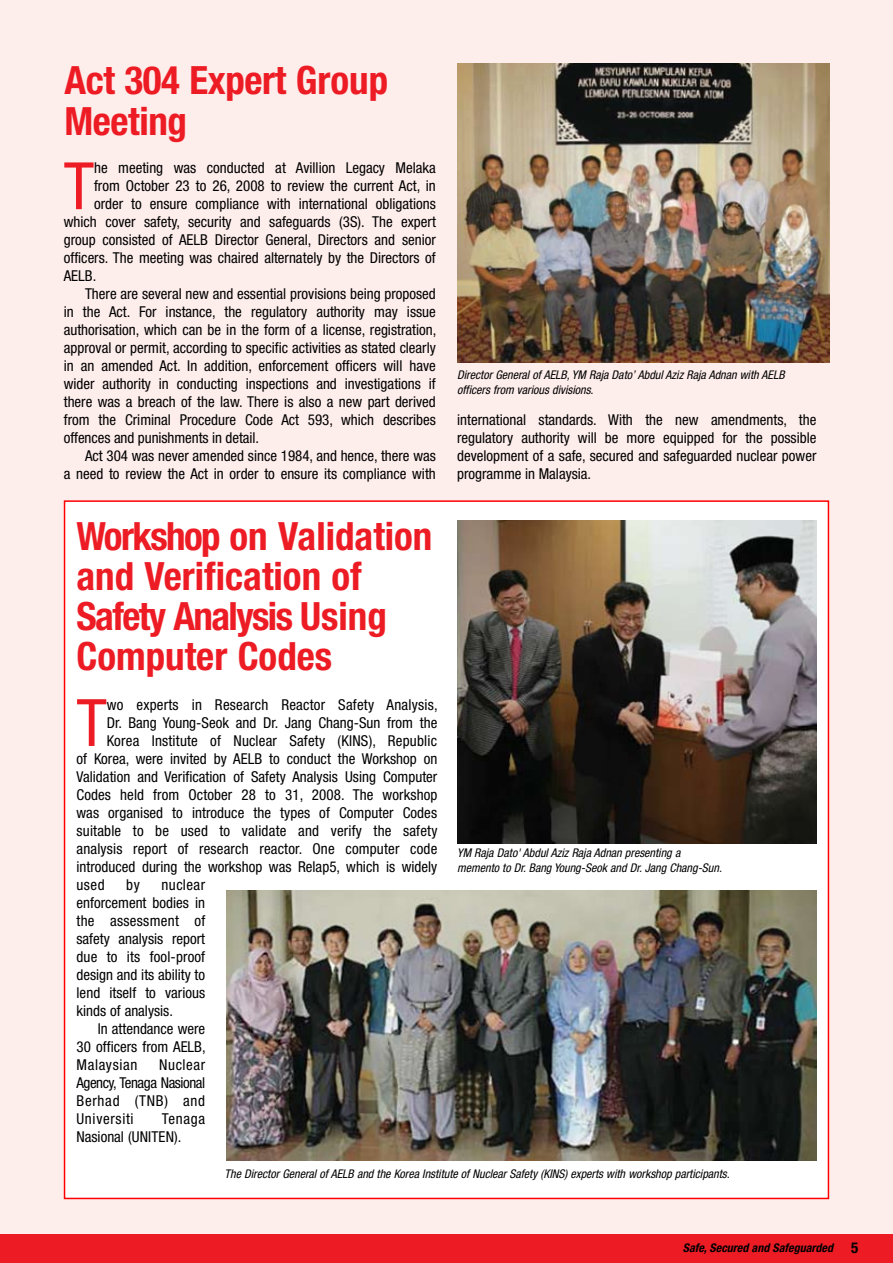
<style>
.page{position:relative;width:893px;height:1263px;background:#fff}
.page>*{position:absolute;margin:0;border:0;box-sizing:border-box;transform-origin:0 0}
.t1{font:condensed 65.4px "Helvetica Neue";color:#ed1c24}
.t2{font:700 condensed 39px/39.8px "Helvetica Neue";color:#ed1c24}
.t3{font:condensed 15px/18px "Helvetica Neue";color:#000;text-align:justify}
.t4{font:italic condensed 12px/15px "Helvetica Neue";color:#000}
.t5{font:italic 700 condensed 12px "Helvetica Neue";color:#000}
.s1{font-style:normal;font-size:15px}
</style>
<div class="page">
<div style="left:0;top:1233px;width:893px;height:30px;background:#ed1c24"></div>
<div style="left:0;top:0;width:893px;height:1234px;background:#fdedeb"></div>
<div style="left:64px;top:500px;width:765px;height:699px;background:#fff;border:2px solid #f00"></div>
<img style="left:457px;top:64px;width:372px;height:298px">
<img style="left:457px;top:520px;width:359px;height:323px">
<img style="left:226px;top:890px;width:590px;height:271px">
<h2 class="t2" style="left:64px;top:59px;width:325px;line-height:40.5px">Act 304 Expert Group<br>Meeting</h2>
<h1 class="t1" style="left:64px;top:148px;width:32px">T</h1>
<p class="t3" style="left:94px;top:159px;width:343px">he meeting was conducted at Avillion Legacy Melaka</p>
<p class="t3" style="left:94px;top:177px;width:343px">from October 23 to 26, 2008 to review the current Act, in</p>
<p class="t3" style="left:94px;top:195px;width:343px">order to ensure compliance with international obligations</p>
<p class="t3" style="left:64px;top:213px;width:374px">which cover safety, security and safeguards (3S). The expert</p>
<p class="t3" style="left:64px;top:231px;width:374px">group consisted of AELB Director General, Directors and senior</p>
<p class="t3" style="left:64px;top:249px;width:374px">officers. The meeting was chaired alternately by the Directors of</p>
<p class="t3" style="left:64px;top:267px;width:34px">AELB.</p>
<p class="t3" style="left:85px;top:285px;width:352px">There are several new and essential provisions being proposed</p>
<p class="t3" style="left:64px;top:303px;width:374px">in the Act. For instance, the regulatory authority may issue</p>
<p class="t3" style="left:64px;top:321px;width:374px">authorisation, which can be in the form of a license, registration,</p>
<p class="t3" style="left:64px;top:339px;width:373px">approval or permit, according to specific activities as stated clearly</p>
<p class="t3" style="left:64px;top:357px;width:374px">in an amended Act. In addition, enforcement officers will have</p>
<p class="t3" style="left:64px;top:375px;width:374px">wider authority in conducting inspections and investigations if</p>
<p class="t3" style="left:64px;top:393px;width:374px">there was a breach of the law. There is also a new part derived</p>
<p class="t3" style="left:64px;top:411px;width:374px">from the Criminal Procedure Code Act 593, which describes</p>
<p class="t3" style="left:64px;top:429px;width:197px">offences and punishments in detail.</p>
<p class="t3" style="left:85px;top:447px;width:352px">Act 304 was never amended since 1984, and hence, there was</p>
<p class="t3" style="left:64px;top:465px;width:374px">a need to review the Act in order to ensure its compliance with</p>
<h2 class="t2" style="left:77px;top:516px;width:357px">Workshop on Validation and Verification of<br>Safety Analysis Using<br>Computer Codes</h2>
<h1 class="t1" style="left:77px;top:685px;width:32px">T</h1>
<p class="t3" style="left:107px;top:695px;width:332px">wo experts in Research Reactor Safety Analysis,</p>
<p class="t3" style="left:107px;top:713px;width:332px">Dr. Bang Young-Seok and Dr. Jang Chang-Sun from the</p>
<p class="t3" style="left:107px;top:731px;width:332px">Korea Institute of Nuclear Safety (KINS), Republic</p>
<p class="t3" style="left:77px;top:749px;width:362px">of Korea, were invited by AELB to conduct the Workshop on</p>
<p class="t3" style="left:77px;top:767px;width:362px">Validation and Verification of Safety Analysis Using Computer</p>
<p class="t3" style="left:77px;top:785px;width:362px">Codes held from October 28 to 31, 2008. The workshop</p>
<p class="t3" style="left:77px;top:803px;width:362px">was organised to introduce the types of Computer Codes</p>
<p class="t3" style="left:77px;top:821px;width:362px">suitable to be used to validate and verify the safety</p>
<p class="t3" style="left:77px;top:839px;width:362px">analysis report of research reactor. One computer code</p>
<p class="t3" style="left:77px;top:857px;width:362px">introduced during the workshop was Relap5, which is widely</p>
<p class="t3" style="left:77px;top:875px;width:30px">used</p>
<p class="t3" style="left:126px;top:875px;width:15px">by</p>
<p class="t3" style="left:77px;top:875px;width:130px;text-indent:85px">nuclear enforcement bodies in the assessment of safety analysis report due to its fool-proof design and its ability to lend itself to various kinds of analysis.</p>
<p class="t3" style="left:77px;top:1019px;width:131px;text-indent:21px">In attendance were 30 officers from AELB, Malaysian</p>
<p class="t3" style="left:77px;top:1055px;width:130px;text-indent:83px">Nuclear Agency, Tenaga Nasional Berhad (TNB) and Universiti</p>
<p class="t3" style="left:77px;top:1109px;width:130px;text-indent:85px">Tenaga<br>Nasional (UNITEN).</p>
<p class="t4" style="left:457px;top:367px;width:329px">Director General of AELB, YM Raja Dato’ Abdul Aziz Raja Adnan with AELB officers from various divisions.</p>
<p class="t3" style="left:457px;top:411px;width:361px">international standards. With the new amendments, the regulatory authority will be more equipped for the possible development of a safe, secured and safeguarded nuclear power programme in Malaysia.</p>
<p class="t4" style="left:457px;top:845px;width:266px">YM Raja Dato' Abdul Aziz Raja Adnan presenting a memento to Dr. Bang Young-Seok and Dr. Jang Chang-Sun.</p>
<p class="t4" style="left:225px;top:1166px;width:507px">The Director General of AELB and the Korea Institute of Nuclear Safety (KINS) experts with workshop participants.</p>
<p class="t5" style="left:683px;top:1240px;width:177px">Safe, Secured and Safeguarded <span class="s1">5</span></p>
</div>
